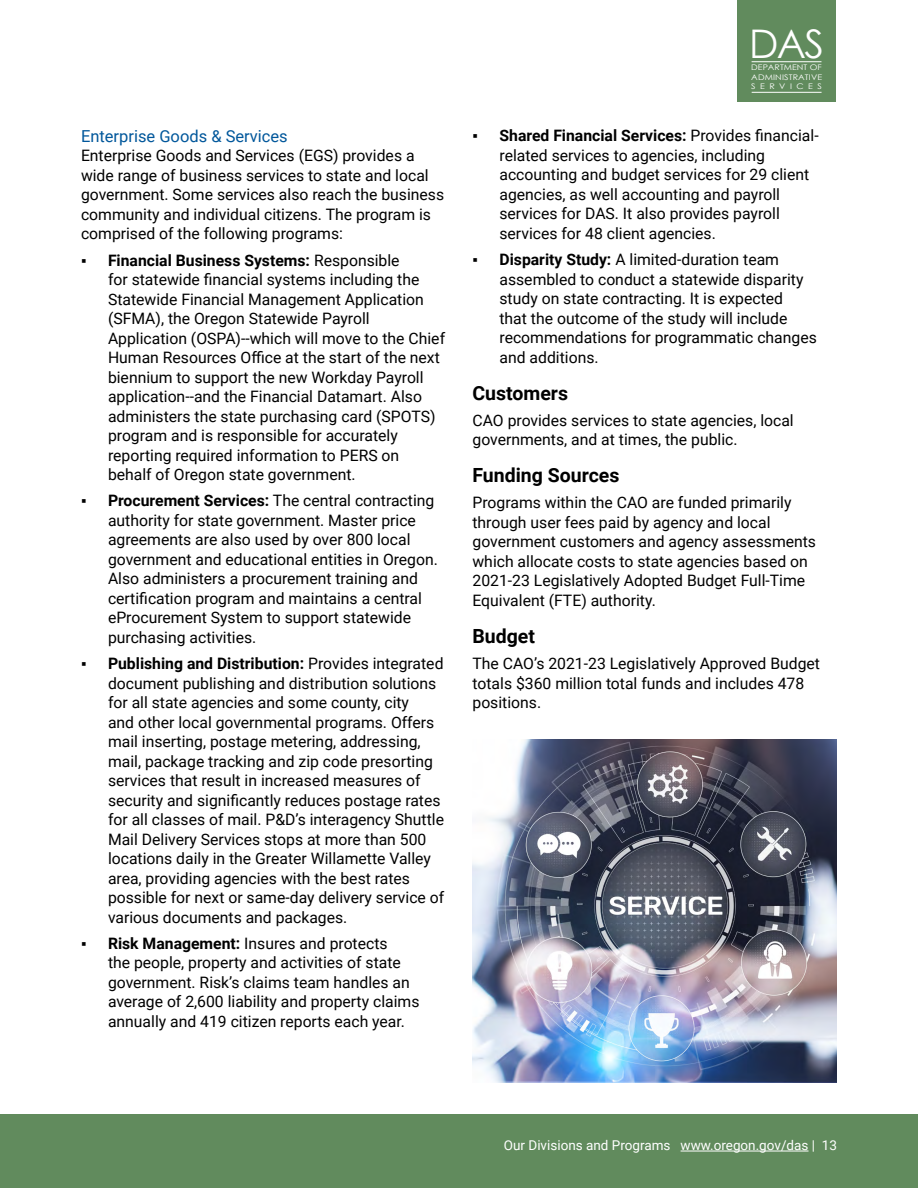
<style>
.page{position:relative;width:918px;height:1188px;background:#fff}
.page>*{position:absolute;margin:0;border:0;box-sizing:border-box;transform-origin:0 0}
.t1{font:39.45px "Century Gothic";color:#fff}
.Body{font:700 19.5px "Roboto";color:#000}
.Body-2{font:16.5px "Roboto";color:#00579b}
.Body-3{font:15.75px/19.5px "Roboto";color:#000}
.Body-4{font:13.5px "Roboto";color:#fff}
.t2{font:7.8px/9.6px "Century Gothic";letter-spacing:.015em;color:#fff;text-align:justify;scale:1.15 1}
.s1{font-family:"Calibri"}
.s2{font-weight:700}
</style>
<div class="page">
<div style="left:0;top:1115px;width:918px;height:73px;background:#618b5d"></div>
<div style="left:737px;top:0;width:99px;height:102px;background:#618b5d"></div>
<hr style="left:752px;top:61px;width:69px;height:1px;background:#fff">
<hr style="left:752px;top:92px;width:70px;height:1px;background:#fff">
<hr style="left:681px;top:1151px;width:128px;height:1px;background:#fff">
<img style="left:472px;top:740px;width:365px;height:343px">
<p class="Body-2" style="left:81px;top:125px;width:208px">Enterprise Goods &amp; Services</p>
<p class="Body-3" style="left:81px;top:146px;width:365px">Enterprise Goods and Services (EGS) provides a wide range of business services to state and local government. Some services also reach the business community and individual citizens. The program is comprised of the following programs:</p>
<p class="Body-3" style="left:108px;top:250px;width:339px;text-indent:-27px"><span class="s1">▪</span> <span class="s2">Financial Business Systems:</span> Responsible<br>for statewide financial systems including the Statewide Financial Management Application (SFMA), the Oregon Statewide Payroll Application (OSPA)--which will move to the Chief Human Resources Office at the start of the next biennium to support the new Workday Payroll application--and the Financial Datamart. Also administers the state purchasing card (SPOTS) program and is responsible for accurately reporting required information to PERS on behalf of Oregon state government.</p>
<p class="Body-3" style="left:108px;top:491px;width:331px;text-indent:-27px"><span class="s1">▪</span> <span class="s2">Procurement Services:</span> The central contracting authority for state government. Master price agreements are also used by over 800 local government and educational entities in Oregon.<br>Also administers a procurement training and certification program and maintains a central eProcurement System to support statewide purchasing activities.</p>
<p class="Body-3" style="left:108px;top:653px;width:338px;text-indent:-27px"><span class="s1">▪</span> <span class="s2">Publishing and Distribution:</span> Provides integrated document publishing and distribution solutions for all state agencies and some county, city<br>and other local governmental programs. Offers mail inserting, postage metering, addressing, mail, package tracking and zip code presorting services that result in increased measures of security and significantly reduces postage rates for all classes of mail. P&amp;D’s interagency Shuttle Mail Delivery Services stops at more than 500 locations daily in the Greater Willamette Valley area, providing agencies with the best rates possible for next or same-day delivery service of various documents and packages.</p>
<p class="Body-3" style="left:108px;top:933px;width:313px;text-indent:-27px"><span class="s1">▪</span> <span class="s2">Risk Management:</span> Insures and protects<br>the people, property and activities of state government. Risk’s claims team handles an average of 2,600 liability and property claims annually and 419 citizen reports each year.</p>
<h1 class="t1" style="left:749px;top:16px;width:77px">DAS</h1>
<p class="t2" style="left:751px;top:63px;width:63px">DEPARTMENT OF ADMINISTRATIVE SERVICES</p>
<p class="Body-3" style="left:500px;top:125px;width:321px;text-indent:-27px"><span class="s1">▪</span> <span class="s2">Shared Financial Services:</span> Provides financial&shy;related services to agencies, including accounting and budget services for 29 client agencies, as well accounting and payroll services for DAS. It also provides payroll services for 48 client agencies.</p>
<p class="Body-3" style="left:500px;top:249px;width:319px;text-indent:-27px"><span class="s1">▪</span> <span class="s2">Disparity Study:</span> A limited-duration team assembled to conduct a statewide disparity study on state contracting. It is expected<br>that the outcome of the study will include recommendations for programmatic changes and additions.</p>
<p class="Body" style="left:472px;top:379px;width:97px">Customers</p>
<p class="Body-3" style="left:472px;top:410px;width:323px">CAO provides services to state agencies, local governments, and at times, the public.</p>
<p class="Body" style="left:472px;top:462px;width:148px">Funding Sources</p>
<p class="Body-3" style="left:472px;top:493px;width:345px">Programs within the CAO are funded primarily through user fees paid by agency and local government customers and agency assessments which allocate costs to state agencies based on 2021-23 Legislatively Adopted Budget Full-Time Equivalent (FTE) authority.</p>
<p class="Body" style="left:472px;top:622px;width:64px">Budget</p>
<p class="Body-3" style="left:472px;top:653px;width:349px">The CAO’s 2021-23 Legislatively Approved Budget totals $360 million total funds and includes 478 positions.</p>
<p class="Body-4" style="left:504px;top:1135px;width:335px">Our Divisions and Programs www.oregon.gov/das | 13</p>
</div>
